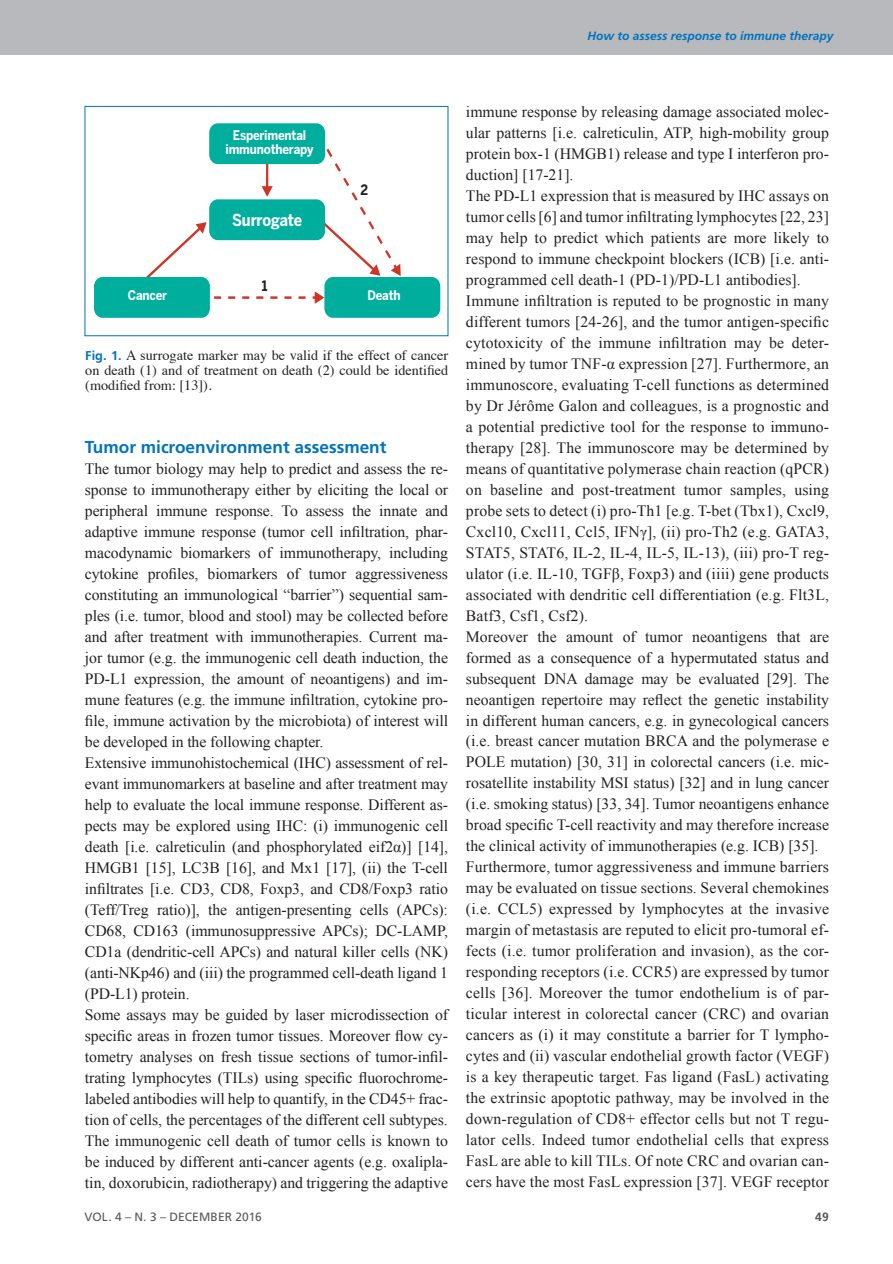
<style>
.page{position:relative;width:893px;height:1264px;background:#fff}
.page>*{position:absolute;margin:0;border:0;box-sizing:border-box;transform-origin:0 0}
.t1{font:700 17.25px "Frutiger";color:#0073bc}
.t2{font:700 16.5px "Benton Sans";letter-spacing:-.015em;color:#fff;scale:.88 1}
.t3{font:15.75px/21px "Times New Roman";color:#231f20}
.t4{font:14.25px/15px "Times";color:#231f20;text-align:justify}
.t5{font:700 14.25px "Benton Sans";color:#231f20;scale:.88 1}
.t6{font:700 13.2px/13.2px "Benton Sans";letter-spacing:-.015em;color:#fff;text-align:center;scale:.88 1}
.t7{font:italic 700 12px "Frutiger";color:#0073bc}
.t8{font:12px "Frutiger";letter-spacing:.01em;color:#57585a}
.t9{font:700 12px "Frutiger";color:#57585a}
.s1{font-family:"Frutiger";font-weight:700;font-size:12.75px;color:#0073bc}
</style>
<div class="page">
<div style="left:0;top:0;width:893px;height:54px;background:#b8b9bc"></div>
<svg style="left:305px;top:135px;width:96px;height:141px"></svg>
<svg style="left:146px;top:222px;width:61px;height:57px"></svg>
<svg style="left:214px;top:291px;width:110px;height:13px"></svg>
<hr style="left:266px;top:154px;width:2px;height:34px;background:#cf3527">
<svg style="left:262px;top:186px;width:11px;height:11px"></svg>
<div style="left:324px;top:277px;width:116px;height:41px;background:#00ae9d;border-radius:9px"></div>
<div style="left:209px;top:199px;width:116px;height:41px;background:#00ae9d;border-radius:9px"></div>
<div style="left:94px;top:277px;width:116px;height:41px;background:#00ae9d;border-radius:9px"></div>
<div style="left:209px;top:123px;width:116px;height:41px;background:#00ae9d;border-radius:9px"></div>
<div style="left:85px;top:106px;width:363px;height:230px;border:1px solid #0073bc"></div>
<p class="t7" style="left:587px;top:29px;width:248px">How to assess response to immune therapy</p>
<p class="t6" style="left:225px;top:129px;width:102px">Esperimental immunotherapy</p>
<p class="t2" style="left:232px;top:210px;width:81px">Surrogate</p>
<p class="t5" style="left:360px;top:181px;width:10px">2</p>
<p class="t5" style="left:262px;top:277px;width:8px">1</p>
<p class="t6" style="left:128px;top:289px;width:46px">Cancer</p>
<p class="t6" style="left:367px;top:289px;width:39px">Death</p>
<p class="t4" style="left:85px;top:346px;width:365px"><span class="s1">Fig. 1.</span> A surrogate marker may be valid if the effect of cancer on death (1) and of treatment on death (2) could be identified (modified from: [13]).</p>
<p class="t1" style="left:85px;top:437px;width:303px">Tumor microenvironment assessment</p>
<p class="t3" style="left:85px;top:458px;width:365px">The tumor biology may help to predict and assess the re&shy;sponse to immunotherapy either by eliciting the local or peripheral immune response. To assess the innate and adaptive immune response (tumor cell infiltration, phar&shy;macodynamic biomarkers of immunotherapy, including cytokine profiles, biomarkers of tumor aggressiveness constituting an immunological “barrier”) sequential sam&shy;ples (i.e. tumor, blood and stool) may be collected before and after treatment with immunotherapies. Current ma&shy;jor tumor (e.g. the immunogenic cell death induction, the PD-L1 expression, the amount of neoantigens) and im&shy;mune features (e.g. the immune infiltration, cytokine pro&shy;file, immune activation by the microbiota) of interest will be developed in the following chapter.<br>Extensive immunohistochemical (IHC) assessment of rel&shy;evant immunomarkers at baseline and after treatment may help to evaluate the local immune response. Different as&shy;pects may be explored using IHC: (i) immunogenic cell death [i.e. calreticulin (and phosphorylated eif2α)] [14], HMGB1 [15], LC3B [16], and Mx1 [17], (ii) the T-cell infiltrates [i.e. CD3, CD8, Foxp3, and CD8/Foxp3 ratio (Teff/Treg ratio)], the antigen-presenting cells (APCs):<br>CD68, CD163 (immunosuppressive APCs); DC-LAMP, CD1a (dendritic-cell APCs) and natural killer cells (NK) (anti-NKp46) and (iii) the programmed cell-death ligand 1 (PD-L1) protein.<br>Some assays may be guided by laser microdissection of specific areas in frozen tumor tissues. Moreover flow cy&shy;tometry analyses on fresh tissue sections of tumor-infil&shy;trating lymphocytes (TILs) using specific fluorochrome&shy;labeled antibodies will help to quantify, in the CD45+ frac&shy;tion of cells, the percentages of the different cell subtypes.<br>The immunogenic cell death of tumor cells is known to be induced by different anti-cancer agents (e.g. oxalipla&shy;tin, doxorubicin, radiotherapy) and triggering the adaptive</p>
<p class="t3" style="left:466px;top:101px;width:365px">immune response by releasing damage associated molec&shy;ular patterns [i.e. calreticulin, ATP, high-mobility group protein box-1 (HMGB1) release and type I interferon pro&shy;duction] [17-21].<br>The PD-L1 expression that is measured by IHC assays on tumor cells [6] and tumor infiltrating lymphocytes [22, 23] may help to predict which patients are more likely to respond to immune checkpoint blockers (ICB) [i.e. anti&shy;programmed cell death-1 (PD-1)/PD-L1 antibodies].<br>Immune infiltration is reputed to be prognostic in many different tumors [24-26], and the tumor antigen-specific cytotoxicity of the immune infiltration may be deter&shy;mined by tumor TNF-α expression [27]. Furthermore, an immunoscore, evaluating T-cell functions as determined by Dr Jérôme Galon and colleagues, is a prognostic and a potential predictive tool for the response to immuno&shy;therapy [28]. The immunoscore may be determined by means of quantitative polymerase chain reaction (qPCR) on baseline and post-treatment tumor samples, using probe sets to detect (i) pro-Th1 [e.g. T-bet (Tbx1), Cxcl9, Cxcl10, Cxcl11, Ccl5, IFNγ], (ii) pro-Th2 (e.g. GATA3, STAT5, STAT6, IL-2, IL-4, IL-5, IL-13), (iii) pro-T reg&shy;ulator (i.e. IL-10, TGFβ, Foxp3) and (iiii) gene products associated with dendritic cell differentiation (e.g. Flt3L, Batf3, Csf1, Csf2).<br>Moreover the amount of tumor neoantigens that are formed as a consequence of a hypermutated status and subsequent DNA damage may be evaluated [29]. The neoantigen repertoire may reflect the genetic instability in different human cancers, e.g. in gynecological cancers (i.e. breast cancer mutation BRCA and the polymerase e POLE mutation) [30, 31] in colorectal cancers (i.e. mic&shy;rosatellite instability MSI status) [32] and in lung cancer (i.e. smoking status) [33, 34]. Tumor neoantigens enhance broad specific T-cell reactivity and may therefore increase the clinical activity of immunotherapies (e.g. ICB) [35].<br>Furthermore, tumor aggressiveness and immune barriers may be evaluated on tissue sections. Several chemokines (i.e. CCL5) expressed by lymphocytes at the invasive margin of metastasis are reputed to elicit pro-tumoral ef&shy;fects (i.e. tumor proliferation and invasion), as the cor&shy;responding receptors (i.e. CCR5) are expressed by tumor cells [36]. Moreover the tumor endothelium is of par&shy;ticular interest in colorectal cancer (CRC) and ovarian cancers as (i) it may constitute a barrier for T lympho&shy;cytes and (ii) vascular endothelial growth factor (VEGF) is a key therapeutic target. Fas ligand (FasL) activating the extrinsic apoptotic pathway, may be involved in the down-regulation of CD8+ effector cells but not T regu&shy;lator cells. Indeed tumor endothelial cells that express FasL are able to kill TILs. Of note CRC and ovarian can&shy;cers have the most FasL expression [37]. VEGF receptor</p>
<p class="t8" style="left:84px;top:1209px;width:179px">VOL. 4 – N. 3 – DECEMBER 2016</p>
<p class="t9" style="left:815px;top:1209px;width:15px">49</p>
</div>
